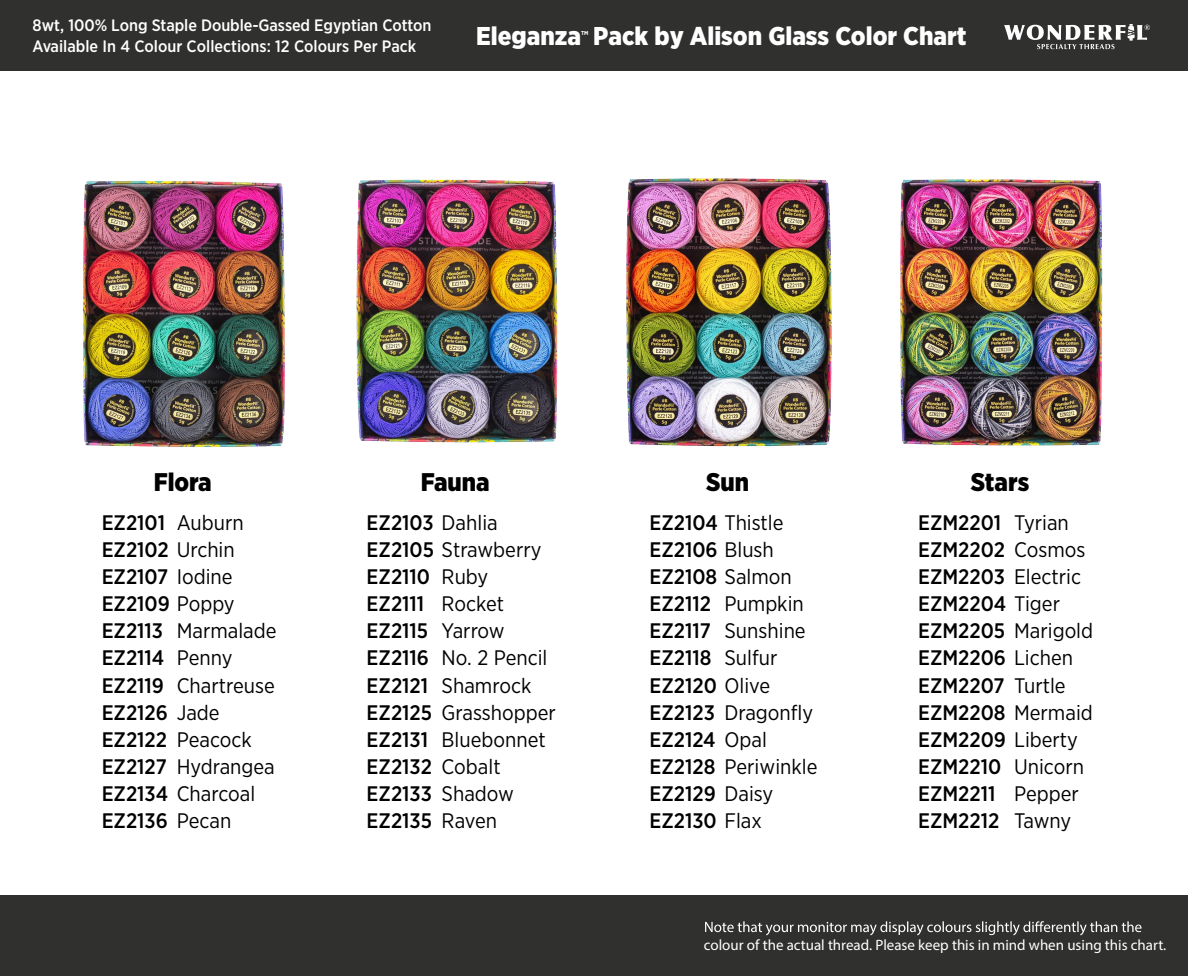
<style>
.page{position:relative;width:1188px;height:976px;background:#fff}
.page>*{position:absolute;margin:0;border:0;box-sizing:border-box;transform-origin:0 0}
.t1{font:900 25.65px "Gotham Narrow";color:#fff}
.t2{font:900 25.5px "Gotham Narrow";color:#000}
.t3{font:21px/27px "Gotham Narrow";color:#000}
.t4{font:500 21px/27px "Gotham Narrow";color:#000}
.t5{font:500 16.5px "Gotham Narrow";color:#fff}
.t6{font:15px "Myriad Pro";color:#fff}
.t7{font:700 5.7px "Gotham Narrow";color:#fff}
.s1{font-weight:500}
.s2{font-weight:400}
</style>
<div class="page">
<div style="left:0;top:0;width:1188px;height:70px;background:#30302f"></div>
<div style="left:0;top:894px;width:1188px;height:81px;background:#30302f"></div>
<svg style="left:705px;top:921px;width:437px;height:14px"></svg>
<img style="left:83px;top:181px;width:202px;height:266px">
<img style="left:356px;top:179px;width:202px;height:264px">
<img style="left:626px;top:178px;width:206px;height:269px">
<img style="left:900px;top:179px;width:203px;height:267px">
<svg style="left:1004px;top:24px;width:146px;height:25px"></svg>
<p class="t5" style="left:33px;top:15px;width:400px">8wt, 100% Long Staple Double-Gassed Egyptian Cotton</p>
<p class="t5" style="left:33px;top:35px;width:385px">Available In 4 Colour Collections: 12 Colours Per Pack</p>
<p class="t1" style="left:476px;top:19px;width:492px">Eleganza Pack by Alison Glass Color Chart</p>
<p class="t7" style="left:581px;top:29px;width:9px">TM</p>
<p class="t2" style="left:154px;top:465px;width:60px">Flora</p>
<p class="t3" style="left:102px;top:509px;width:176px"><span class="s1">EZ2101</span> Auburn<br><span class="s1">EZ2102</span> Urchin<br><span class="s1">EZ2107</span> Iodine<br><span class="s1">EZ2109</span> Poppy<br><span class="s1">EZ2113</span> Marmalade<br><span class="s1">EZ2114</span> Penny<br><span class="s1">EZ2119</span> Chartreuse<br><span class="s1">EZ2126</span> Jade<br><span class="s1">EZ2122</span> Peacock<br><span class="s1">EZ2127</span> Hydrangea<br><span class="s1">EZ2134</span> Charcoal<br><span class="s1">EZ2136</span> Pecan</p>
<p class="t2" style="left:421px;top:465px;width:70px">Fauna</p>
<p class="t3" style="left:367px;top:509px;width:191px"><span class="s1">EZ2103</span> Dahlia<br><span class="s1">EZ2105</span> Strawberry<br><span class="s1">EZ2110</span> Ruby<br><span class="s1">EZ2111</span> Rocket<br><span class="s1">EZ2115</span> Yarrow<br><span class="s1">EZ2116</span> No. 2 Pencil<br><span class="s1">EZ2121</span> Shamrock<br><span class="s1">EZ2125</span> Grasshopper<br><span class="s1">EZ2131</span> Bluebonnet<br><span class="s1">EZ2132</span> Cobalt<br><span class="s1">EZ2133</span> Shadow<br><span class="s1">EZ2135</span> Raven</p>
<p class="t2" style="left:706px;top:465px;width:45px">Sun</p>
<p class="t3" style="left:649px;top:509px;width:169px"><span class="s1">EZ2104</span> Thistle<br><span class="s1">EZ2106</span> Blush<br><span class="s1">EZ2108</span> Salmon<br><span class="s1">EZ2112</span> Pumpkin<br><span class="s1">EZ2117</span> Sunshine<br><span class="s1">EZ2118</span> Sulfur<br><span class="s1">EZ2120</span> Olive<br><span class="s1">EZ2123</span> Dragonfly<br><span class="s1">EZ2124</span> Opal<br><span class="s1">EZ2128</span> Periwinkle<br><span class="s1">EZ2129</span> Daisy<br><span class="s1">EZ2130</span> Flax</p>
<p class="t2" style="left:971px;top:465px;width:60px">Stars</p>
<p class="t4" style="left:918px;top:509px;width:177px">EZM2201 <span class="s2">Tyrian<br></span>EZM2202 <span class="s2">Cosmos<br></span>EZM2203 <span class="s2">Electric<br></span>EZM2204 <span class="s2">Tiger<br></span>EZM2205 <span class="s2">Marigold<br></span>EZM2206 <span class="s2">Lichen<br></span>EZM2207 <span class="s2">Turtle<br></span>EZM2208 <span class="s2">Mermaid<br></span>EZM2209 <span class="s2">Liberty<br></span>EZM2210 <span class="s2">Unicorn<br></span>EZM2211 <span class="s2">Pepper<br></span>EZM2212 <span class="s2">Tawny</span></p>
<p class="t6" style="left:704px;top:935px;width:464px">colour of the actual thread. Please keep this in mind when using this chart.</p>
</div>
